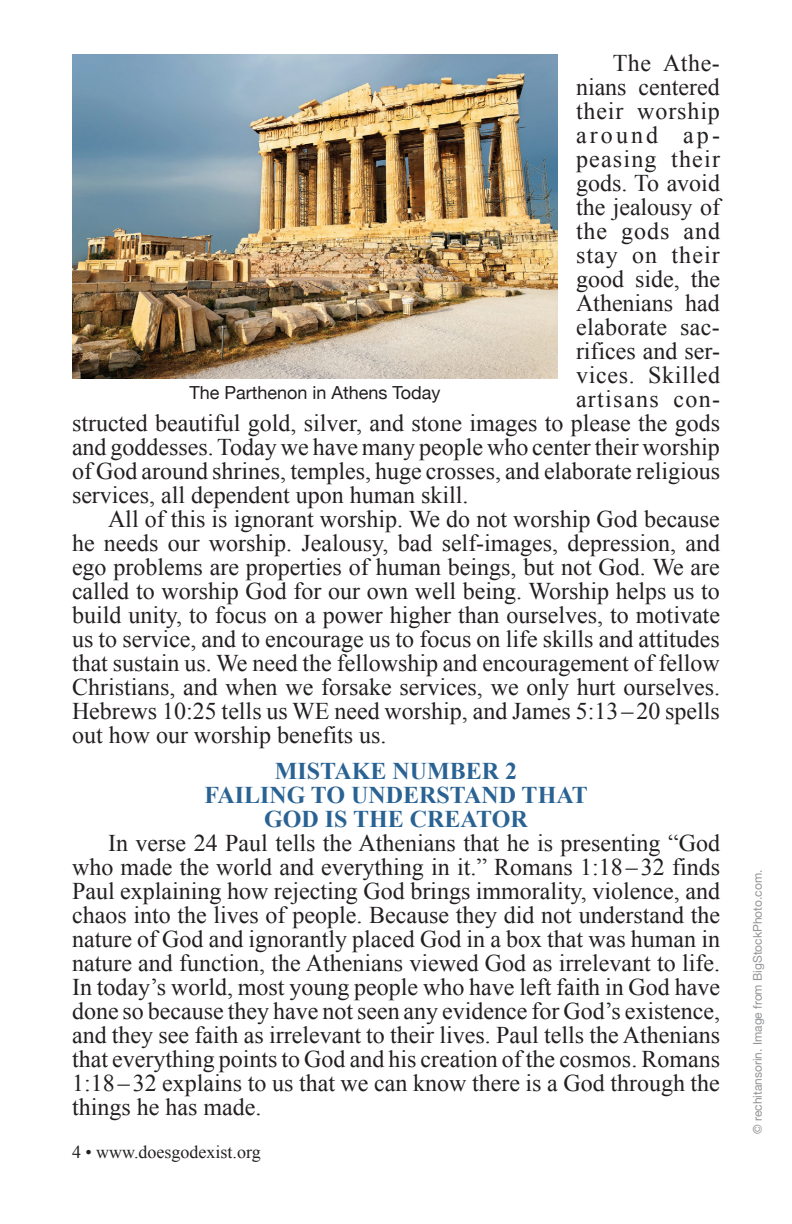
<style>
.page{position:relative;width:792px;height:1224px;background:#fff}
.page>*{position:absolute;margin:0;border:0;box-sizing:border-box;transform-origin:0 0}
.t1{font:24px/24px "Times New Roman";color:#231f20;text-align:justify}
.t2{font:700 24px/24px "Times New Roman";color:#2a6393;text-align:center}
.t3{font:24px "Times New Roman";letter-spacing:.03em;color:#231f20}
.t4{font:24px "Times New Roman";letter-spacing:.035em;color:#231f20}
.t5{font:24px "Times New Roman";letter-spacing:.05em;color:#231f20}
.t6{font:24px "Times New Roman";letter-spacing:.055em;color:#231f20}
.t7{font:24px "Times New Roman";letter-spacing:.045em;color:#231f20}
.t8{font:24px "Times New Roman";letter-spacing:.04em;color:#231f20}
.t9{font:24px "Times New Roman";letter-spacing:.13em;color:#231f20}
.t10{font:18px "Helvetica Neue";color:#231f20}
.t11{font:18px "Times New Roman";color:#231f20}
.t12{font:12px "Helvetica Neue";color:#939598}
</style>
<div class="page">
<img style="left:72px;top:54px;width:486px;height:325px">
<p class="t1" style="left:613px;top:50px;width:109px">The Athe-</p>
<p class="t1" style="left:576px;top:74px;width:145px">nians centered</p>
<p class="t4" style="left:576px;top:94px;width:145px">their worship</p>
<p class="t9" style="left:576px;top:118px;width:145px">around ap-</p>
<p class="t5" style="left:576px;top:142px;width:146px">peasing their</p>
<p class="t1" style="left:576px;top:170px;width:146px">gods. To avoid</p>
<p class="t1" style="left:576px;top:194px;width:145px">the jealousy of</p>
<p class="t8" style="left:576px;top:214px;width:146px">the gods and</p>
<p class="t7" style="left:576px;top:238px;width:145px">stay on their</p>
<p class="t1" style="left:576px;top:266px;width:146px">good side, the</p>
<p class="t1" style="left:576px;top:290px;width:145px">Athenians had</p>
<p class="t1" style="left:576px;top:314px;width:145px">elaborate sac-</p>
<p class="t1" style="left:576px;top:338px;width:145px">rifices and ser-</p>
<p class="t3" style="left:576px;top:358px;width:146px">vices. Skilled</p>
<p class="t6" style="left:576px;top:382px;width:146px">artisans con-</p>
<p class="t1" style="left:72px;top:410px;width:650px">structed beautiful gold, silver, and stone images to please the gods</p>
<p class="t1" style="left:72px;top:434px;width:649px">and goddesses. Today we have many people who center their worship</p>
<p class="t1" style="left:72px;top:458px;width:650px">of God around shrines, temples, huge crosses, and elaborate religious</p>
<p class="t1" style="left:72px;top:482px;width:398px">services, all dependent upon human skill.</p>
<p class="t1" style="left:108px;top:506px;width:613px">All of this is ignorant worship. We do not worship God because</p>
<p class="t1" style="left:72px;top:530px;width:650px">he needs our worship. Jealousy, bad self-images, depression, and</p>
<p class="t1" style="left:72px;top:554px;width:649px">ego problems are properties of human beings, but not God. We are</p>
<p class="t1" style="left:72px;top:578px;width:649px">called to worship God for our own well being. Worship helps us to</p>
<p class="t1" style="left:72px;top:602px;width:649px">build unity, to focus on a power higher than ourselves, to motivate</p>
<p class="t1" style="left:72px;top:626px;width:649px">us to service, and to encourage us to focus on life skills and attitudes</p>
<p class="t1" style="left:72px;top:650px;width:649px">that sustain us. We need the fellowship and encouragement of fellow</p>
<p class="t1" style="left:72px;top:674px;width:650px">Christians, and when we forsake services, we only hurt ourselves.</p>
<p class="t1" style="left:72px;top:698px;width:649px">Hebrews 10:25 tells us WE need worship, and James 5:13 – 20 spells</p>
<p class="t1" style="left:72px;top:722px;width:316px">out how our worship benefits us.</p>
<p class="t2" style="left:205px;top:758px;width:385px">MISTAKE NUMBER 2<br>FAILING TO UNDERSTAND THAT<br>GOD IS THE CREATOR</p>
<p class="t1" style="left:72px;top:830px;width:650px;text-indent:36px">In verse 24 Paul tells the Athenians that he is presenting “God who made the world and everything in it.” Romans 1:18 – 32 finds Paul explaining how rejecting God brings immorality, violence, and chaos into the lives of people. Because they did not understand the nature of God and ignorantly placed God in a box that was human in nature and function, the Athenians viewed God as irrelevant to life.<br>In today’s world, most young people who have left faith in God have done so because they have not seen any evidence for God’s existence, and they see faith as irrelevant to their lives. Paul tells the Athenians that everything points to God and his creation of the cosmos. Romans 1:18–32 explains to us that we can know there is a God through the things he has made.</p>
<p class="t10" style="left:189px;top:380px;width:253px">The Parthenon in Athens Today</p>
<p class="t11" style="left:72px;top:1140px;width:190px">4 • www.doesgodexist.org</p>
<p class="t12" style="left:749px;top:1134px;width:266px;rotate:-90deg">© rechitansorin. Image from BigStockPhoto.com.</p>
</div>
